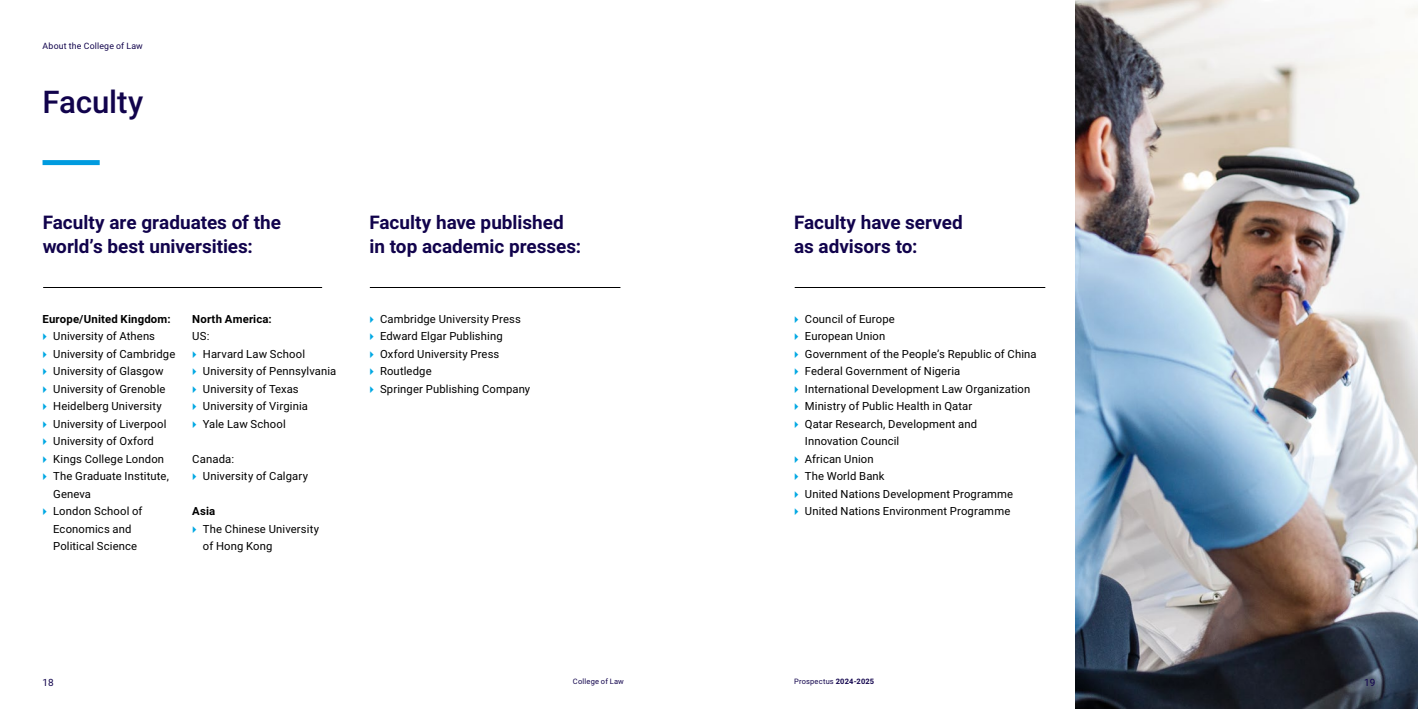
<style>
.page{position:relative;width:1418px;height:709px;background:#fff}
.page>*{position:absolute;margin:0;border:0;box-sizing:border-box;transform-origin:0 0}
.t1{font:500 31.25px "HBKU";letter-spacing:-.005em;color:#11034c}
.t2{font:700 18.75px/23.8px "HBKU";color:#11034c}
.t3{font:11.25px/17.5px "HBKU";letter-spacing:.01em;color:#000}
.t4{font:700 11.25px "HBKU";letter-spacing:.015em;color:#000}
.t5{font:10px "HBKU";color:#11034c}
.t6{font:8.75px "HBKU";letter-spacing:.02em;color:#11034c}
.t7{font:7.5px "HBKU";letter-spacing:.025em;color:#11034c}
.s1{font-weight:700}
</style>
<div class="page">
<img style="left:1075px;top:0;width:342px;height:709px">
<hr style="left:43px;top:287px;width:279px;height:1px;background:#000">
<hr style="left:370px;top:287px;width:250px;height:1px;background:#000">
<hr style="left:794px;top:287px;width:251px;height:1px;background:#000">
<div style="left:43px;top:160px;width:57px;height:5px;background:#009bdf"></div>
<p class="t6" style="left:43px;top:40px;width:102px">About the College of Law</p>
<h1 class="t1" style="left:43px;top:79px;width:102px">Faculty</h1>
<h2 class="t2" style="left:43px;top:211px;width:240px">Faculty are graduates of the world’s best universities:</h2>
<p class="t4" style="left:43px;top:311px;width:129px">Europe/United Kingdom:</p>
<p class="t3" style="left:53px;top:328px;width:124px">University of Athens<br>University of Cambridge<br>University of Glasgow<br>University of Grenoble<br>Heidelberg University<br>University of Liverpool<br>University of Oxford<br>Kings College London<br>The Graduate Institute,<br>Geneva<br>London School of<br>Economics and<br>Political Science</p>
<p class="t4" style="left:192px;top:311px;width:81px">North America:</p>
<p class="t3" style="left:203px;top:328px;width:135px;text-indent:-11px">US:<br>Harvard Law School<br>University of Pennsylvania<br>University of Texas<br>University of Virginia<br>Yale Law School</p>
<p class="t3" style="left:203px;top:450px;width:107px;text-indent:-11px">Canada:<br>University of Calgary</p>
<p class="t4" style="left:192px;top:503px;width:24px">Asia</p>
<p class="t3" style="left:203px;top:520px;width:118px">The Chinese University of Hong Kong</p>
<h2 class="t2" style="left:369px;top:211px;width:213px">Faculty have published in top academic presses:</h2>
<p class="t3" style="left:380px;top:310px;width:152px">Cambridge University Press<br>Edward Elgar Publishing<br>Oxford University Press<br>Routledge<br>Springer Publishing Company</p>
<h2 class="t2" style="left:794px;top:211px;width:170px">Faculty have served as advisors to:</h2>
<p class="t3" style="left:804px;top:310px;width:233px">Council of Europe<br>European Union<br>Government of the People’s Republic of China<br>Federal Government of Nigeria<br>International Development Law Organization<br>Ministry of Public Health in Qatar<br>Qatar Research, Development and<br>Innovation Council<br>African Union<br>The World Bank<br>United Nations Development Programme<br>United Nations Environment Programme</p>
<p class="t5" style="left:43px;top:675px;width:13px">18</p>
<p class="t7" style="left:573px;top:676px;width:52px">College of Law</p>
<p class="t7" style="left:794px;top:676px;width:82px">Prospectus <span class="s1">2024-2025</span></p>
<p class="t5" style="left:1364px;top:675px;width:13px">19</p>
</div>
